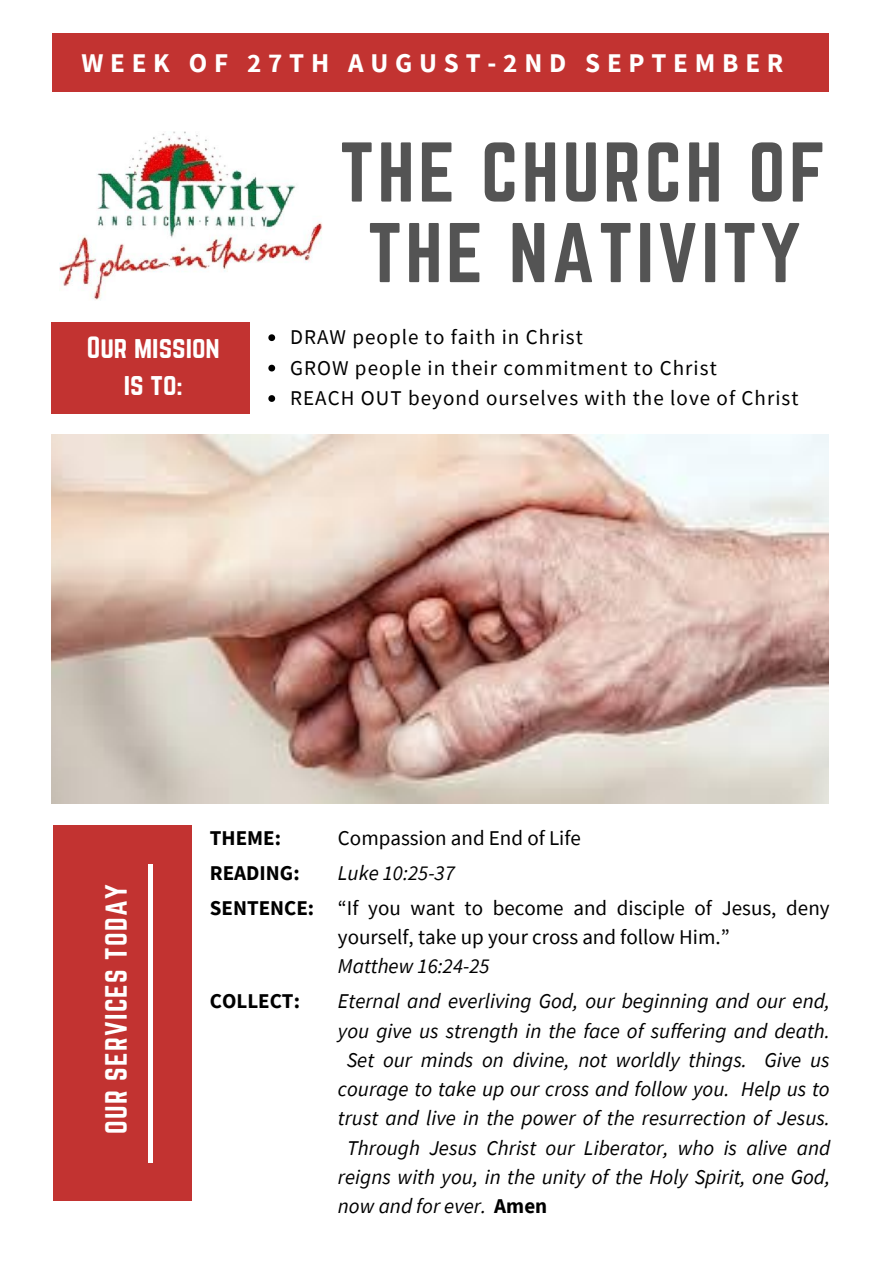
<style>
.page{position:relative;width:894px;height:1264px;background:#fff}
.page>*{position:absolute;margin:0;border:0;box-sizing:border-box;transform-origin:0 0}
.t1{font:73.95px/80.6px "Norwester";letter-spacing:.05em;color:#545454;text-align:center}
.t2{font:700 27px "Source Sans Pro";letter-spacing:.25em;color:#fff}
.t3{font:27px "Norwester";letter-spacing:.05em;color:#fff}
.t4{font:27px/37.2px "Norwester";color:#fff;text-align:center}
.t5{font:italic 21px/35px "Source Sans Pro";color:#000}
.t6{font:21px/30.5px "Source Sans Pro";letter-spacing:.05em;color:#000}
.t7{font:21px/29.2px "Source Sans Pro";color:#000}
.t8{font:700 21px/35px "Source Sans Pro";color:#000}
.s1{font-weight:700;font-style:normal}
</style>
<div class="page">
<div style="left:52px;top:34px;width:776px;height:57px;background:#c23331"></div>
<svg style="left:268px;top:334px;width:7px;height:7px"></svg>
<svg style="left:268px;top:365px;width:7px;height:6px"></svg>
<svg style="left:268px;top:395px;width:7px;height:7px"></svg>
<div style="left:54px;top:825px;width:137px;height:375px;background:#c23331"></div>
<div style="left:148px;top:864px;width:5px;height:298px;background:#fff"></div>
<img style="left:60px;top:132px;width:262px;height:168px">
<div style="left:52px;top:322px;width:197px;height:91px;background:#c23331"></div>
<img style="left:52px;top:434px;width:776px;height:369px">
<p class="t2" style="left:81px;top:45px;width:703px">WEEK OF 27TH AUGUST-2ND SEPTEMBER</p>
<p class="t4" style="left:87px;top:329px;width:134px">Our mission is to:</p>
<h1 class="t1" style="left:340px;top:135px;width:487px">THE CHURCH OF<br>THE NATIVITY</h1>
<p class="t6" style="left:290px;top:322px;width:510px">DRAW people to faith in Christ<br>GROW people in their commitment to Christ<br>REACH OUT beyond ourselves with the love of Christ</p>
<p class="t3" style="left:103px;top:1133px;width:251px;rotate:-90deg">OUR SERVICES TODAY</p>
<p class="t8" style="left:210px;top:820px;width:106px">THEME:<br>READING:<br>SENTENCE:</p>
<p class="t8" style="left:210px;top:983px;width:92px">COLLECT:</p>
<p class="t7" style="left:338px;top:822px;width:244px">Compassion and End of Life</p>
<p class="t5" style="left:338px;top:854px;width:118px">Luke 10:25-37</p>
<p class="t7" style="left:338px;top:892px;width:493px">“If you want to become and disciple of Jesus, deny yourself, take up your cross and follow Him.”</p>
<p class="t5" style="left:338px;top:948px;width:493px">Matthew 16:24-25<br>Eternal and everliving God, our beginning and our end,</p>
<p class="t5" style="left:338px;top:1012px;width:493px">you give us strength in the face of suffering and death.</p>
<p class="t5" style="left:346px;top:1041px;width:484px">Set our minds on divine, not worldly things. Give us</p>
<p class="t5" style="left:338px;top:1071px;width:493px">courage to take up our cross and follow you. Help us to</p>
<p class="t5" style="left:338px;top:1100px;width:493px">trust and live in the power of the resurrection of Jesus.</p>
<p class="t5" style="left:347px;top:1129px;width:484px">Through Jesus Christ our Liberator, who is alive and</p>
<p class="t5" style="left:338px;top:1158px;width:493px">reigns with you, in the unity of the Holy Spirit, one God,</p>
<p class="t5" style="left:338px;top:1188px;width:211px">now and for ever. <span class="s1">Amen</span></p>
</div>
